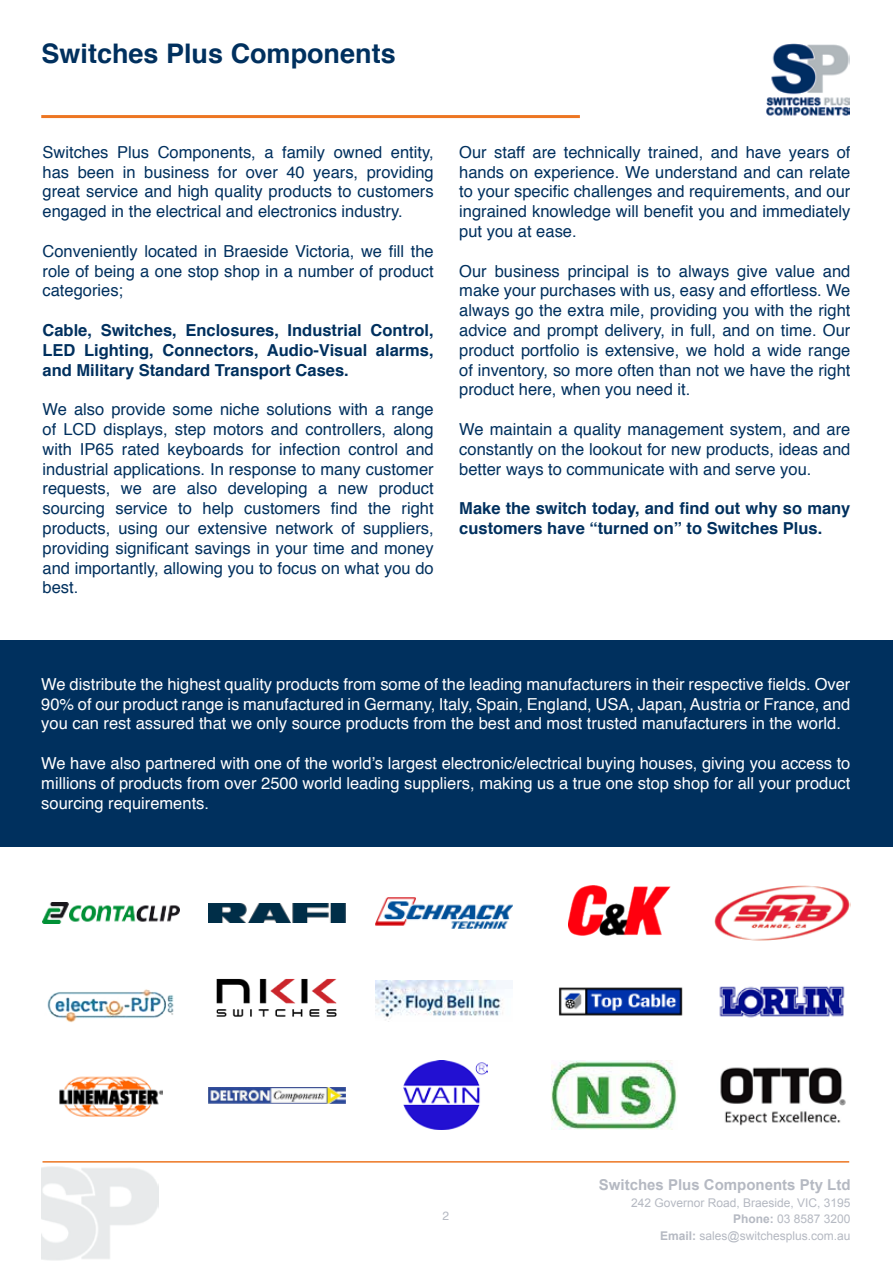
<style>
.page{position:relative;width:893px;height:1263px;background:#fff}
.page>*{position:absolute;margin:0;border:0;box-sizing:border-box;transform-origin:0 0}
.t1{font:700 27px "Helvetica";color:#00305e}
.t2{font:16.5px/19.8px "Helvetica";color:#00305e;text-align:justify}
.t3{font:16.5px/19.8px "Helvetica";color:#fff;text-align:justify}
.t4{font:700 16.5px/19.8px "Helvetica";color:#00305e;text-align:justify}
.t5{font:700 15px "Arial";color:#b5b9c2}
.t6{font:12px/16.5px "Arial";color:#b5b9c2;text-align:right}
.t7{font:12px "Helvetica";color:#b5b9c2}
.s1{font-weight:700}
</style>
<div class="page">
<img style="left:767px;top:43px;width:82px;height:73px">
<img style="left:41px;top:1166px;width:117px;height:95px">
<hr style="left:43px;top:1161px;width:806px;height:1px;background:#ed7622">
<hr style="left:41px;top:115px;width:539px;height:3px;background:#ed7622">
<div style="left:0;top:640px;width:893px;height:206px;background:#00305e"></div>
<img style="left:375px;top:898px;width:138px;height:31px">
<img style="left:720px;top:1067px;width:126px;height:59px">
<img style="left:60px;top:1076px;width:103px;height:41px">
<img style="left:375px;top:981px;width:138px;height:39px">
<img style="left:719px;top:986px;width:126px;height:32px">
<img style="left:216px;top:978px;width:121px;height:39px">
<img style="left:209px;top:903px;width:137px;height:20px">
<img style="left:568px;top:886px;width:103px;height:50px">
<img style="left:43px;top:903px;width:137px;height:20px">
<img style="left:552px;top:1061px;width:125px;height:68px">
<img style="left:404px;top:1061px;width:84px;height:68px">
<img style="left:209px;top:1087px;width:137px;height:16px">
<img style="left:47px;top:989px;width:127px;height:34px">
<img style="left:714px;top:885px;width:136px;height:56px">
<img style="left:559px;top:987px;width:124px;height:29px">
<h1 class="t1" style="left:42px;top:32px;width:356px">Switches Plus Components</h1>
<p class="t2" style="left:43px;top:143px;width:393px">Switches Plus Components, a family owned entity, has been in business for over 40 years, providing great service and high quality products to customers engaged in the electrical and electronics industry.</p>
<p class="t2" style="left:43px;top:242px;width:393px">Conveniently located in Braeside Victoria, we fill the role of being a one stop shop in a number of product categories;</p>
<p class="t4" style="left:43px;top:321px;width:393px">Cable, Switches, Enclosures, Industrial Control, LED Lighting, Connectors, Audio-Visual alarms, and Military Standard Transport Cases.</p>
<p class="t2" style="left:43px;top:400px;width:393px">We also provide some niche solutions with a range of LCD displays, step motors and controllers, along with IP65 rated keyboards for infection control and industrial applications. In response to many customer requests, we are also developing a new product sourcing service to help customers find the right products, using our extensive network of suppliers, providing significant savings in your time and money and importantly, allowing you to focus on what you do best.</p>
<p class="t2" style="left:459px;top:143px;width:393px">Our staff are technically trained, and have years of hands on experience. We understand and can relate to your specific challenges and requirements, and our ingrained knowledge will benefit you and immediately put you at ease.</p>
<p class="t2" style="left:459px;top:261px;width:393px">Our business principal is to always give value and make your purchases with us, easy and effortless. We always go the extra mile, providing you with the right advice and prompt delivery, in full, and on time. Our product portfolio is extensive, we hold a wide range of inventory, so more often than not we have the right product here, when you need it.</p>
<p class="t2" style="left:459px;top:420px;width:393px">We maintain a quality management system, and are constantly on the lookout for new products, ideas and better ways to communicate with and serve you.</p>
<p class="t4" style="left:459px;top:499px;width:393px">Make the switch today, and find out why so many customers have “turned on” to Switches Plus.</p>
<p class="t3" style="left:41px;top:674px;width:811px">We distribute the highest quality products from some of the leading manufacturers in their respective fields. Over 90% of our product range is manufactured in Germany, Italy, Spain, England, USA, Japan, Austria or France, and you can rest assured that we only source products from the best and most trusted manufacturers in the world.</p>
<p class="t3" style="left:41px;top:754px;width:811px">We have also partnered with one of the world’s largest electronic/electrical buying houses, giving you access to millions of products from over 2500 world leading suppliers, making us a true one stop shop for all your product sourcing requirements.</p>
<p class="t7" style="left:442px;top:1206px;width:8px">2</p>
<p class="t5" style="left:599px;top:1175px;width:253px">Switches Plus Components Pty Ltd</p>
<p class="t6" style="left:631px;top:1194px;width:221px">242 Governor Road, Braeside, VIC, 3195<br><span class="s1">Phone:</span> 03 8587 3200<br><span class="s1">Email:</span> sales@switchesplus.com.au</p>
</div>
